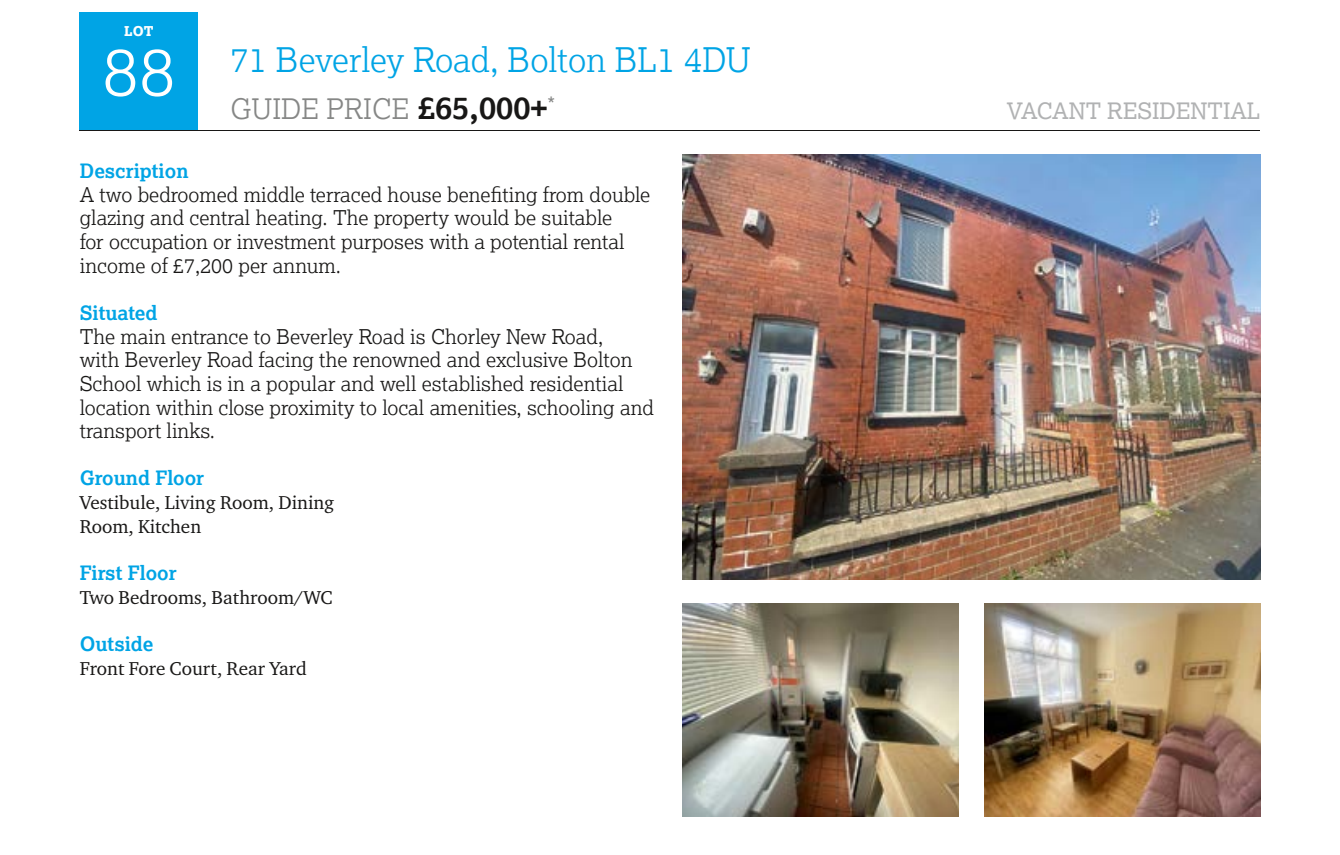
<style>
.page{position:relative;width:1340px;height:855px;background:#fff}
.page>*{position:absolute;margin:0;border:0;box-sizing:border-box;transform-origin:0 0}
.t1{font:300 67.5px "Lexia";color:#fff}
.t2{font:300 33.75px "Lexia";color:#00a4e5}
.t3{font:300 28.12px "Lexia";color:#868786}
.t4{font:22.5px "Lexia";color:#b1b2b3}
.t5{font:300 20.25px/23.6px "Lexia";color:#181716}
.t6{font:20.25px "Lexia";color:#868786}
.t7{font:700 19.8px "Lexia";color:#00a4e5}
.t8{font:19.12px/23.6px "Charter ITC Pro";color:#181716}
.t9{font:800 13.5px "Lexia";color:#fff}
.s1{font-weight:700;font-size:31.5px;color:#181716}
</style>
<div class="page">
<div style="left:80px;top:13px;width:118px;height:118px;background:#00a4e5"></div>
<hr style="left:80px;top:130px;width:1180px;height:1px;background:#181716">
<img style="left:682px;top:603px;width:276px;height:213px">
<img style="left:984px;top:603px;width:276px;height:213px">
<img style="left:682px;top:155px;width:578px;height:425px">
<p class="t9" style="left:124px;top:23px;width:31px">LOT</p>
<h1 class="t1" style="left:102px;top:28px;width:75px">88</h1>
<h2 class="t2" style="left:230px;top:38px;width:522px">71 Beverley Road, Bolton BL1 4DU</h2>
<h3 class="t3" style="left:230px;top:91px;width:318px">GUIDE PRICE <span class="s1">£65,000+</span></h3>
<p class="t4" style="left:1006px;top:97px;width:255px">VACANT RESIDENTIAL</p>
<p class="t6" style="left:547px;top:92px;width:9px">*</p>
<p class="t7" style="left:80px;top:158px;width:110px">Description</p>
<p class="t5" style="left:80px;top:182px;width:572px">A two bedroomed middle terraced house benefiting from double glazing and central heating. The property would be suitable<br>for occupation or investment purposes with a potential rental income of £7,200 per annum.</p>
<p class="t7" style="left:80px;top:300px;width:79px">Situated</p>
<p class="t5" style="left:80px;top:324px;width:575px">The main entrance to Beverley Road is Chorley New Road,<br>with Beverley Road facing the renowned and exclusive Bolton School which is in a popular and well established residential location within close proximity to local amenities, schooling and transport links.</p>
<p class="t7" style="left:80px;top:466px;width:126px">Ground Floor</p>
<p class="t8" style="left:80px;top:490px;width:256px">Vestibule, Living Room, Dining<br>Room, Kitchen</p>
<p class="t7" style="left:80px;top:560px;width:98px">First Floor</p>
<p class="t8" style="left:80px;top:585px;width:254px">Two Bedrooms, Bathroom/WC</p>
<p class="t7" style="left:80px;top:631px;width:75px">Outside</p>
<p class="t8" style="left:80px;top:656px;width:229px">Front Fore Court, Rear Yard</p>
</div>
